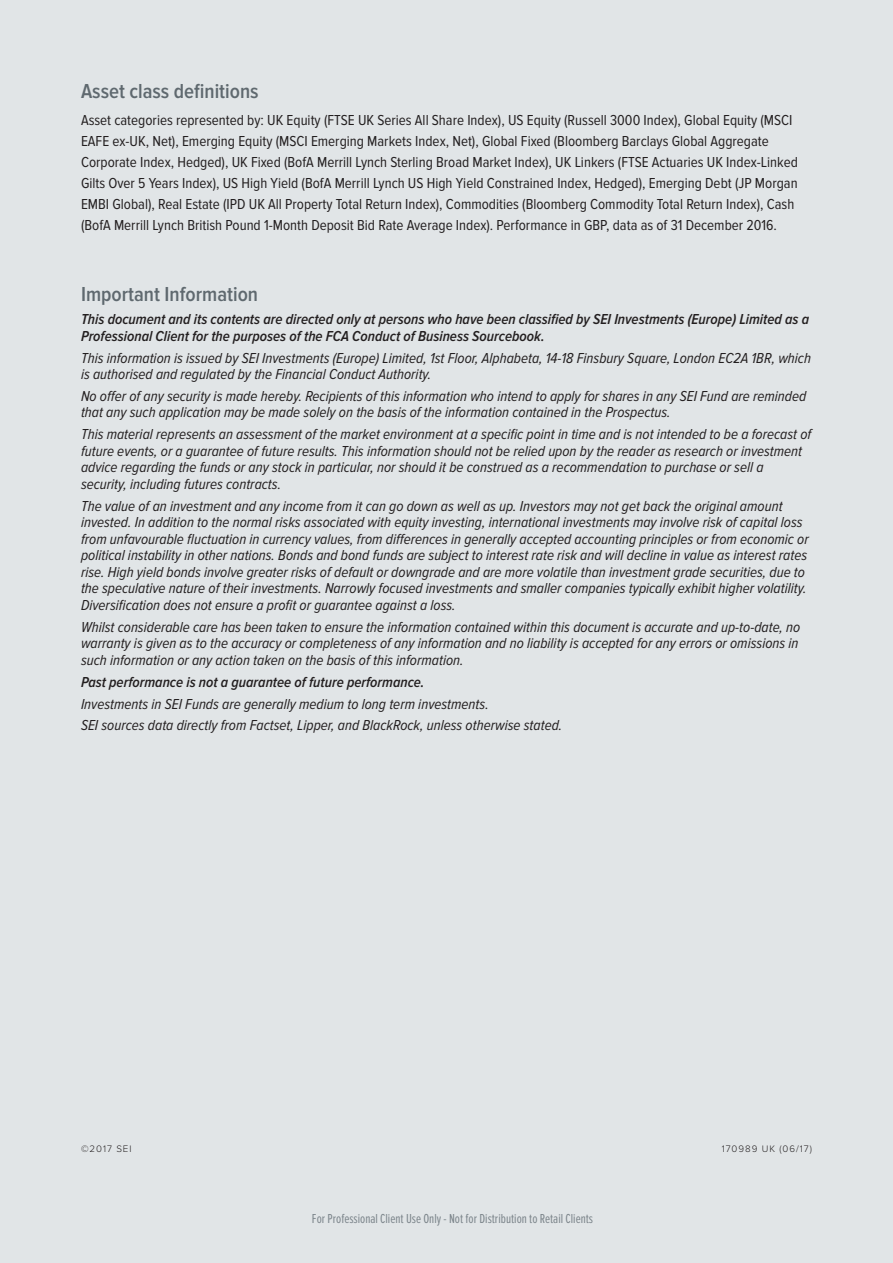
<style>
.page{position:relative;width:893px;height:1263px;background:#e1e5e7}
.page>*{position:absolute;margin:0;border:0;box-sizing:border-box;transform-origin:0 0}
.Head_disclosure{font:600 21px "Proxima Nova Cond";color:#5f696f}
.Legal_Disclaimer{font:italic 15px/16.5px "Proxima Nova Cond";color:#231f20}
.Index_descriptions{font:15px/21px "Proxima Nova Cond";color:#231f20}
.Legal_Disclaimer-2{font:italic 600 15px/16.5px "Proxima Nova Cond";color:#231f20}
.cell_data{font:13.5px "Proxima Nova Ex Cn";color:#7c858b}
.Stocking_Code{font:300 9.75px "Proxima Nova";letter-spacing:.1em;color:#231f20}
</style>
<div class="page">
<p class="Head_disclosure" style="left:81px;top:79px;width:179px">Asset class definitions</p>
<p class="Index_descriptions" style="left:81px;top:110px;width:718px">Asset categories represented by: UK Equity (FTSE UK Series All Share Index), US Equity (Russell 3000 Index), Global Equity (MSCI EAFE ex-UK, Net), Emerging Equity (MSCI Emerging Markets Index, Net), Global Fixed (Bloomberg Barclays Global Aggregate Corporate Index, Hedged), UK Fixed (BofA Merrill Lynch Sterling Broad Market Index), UK Linkers (FTSE Actuaries UK Index-Linked Gilts Over 5 Years Index), US High Yield (BofA Merrill Lynch US High Yield Constrained Index, Hedged), Emerging Debt (JP Morgan EMBI Global), Real Estate (IPD UK All Property Total Return Index), Commodities (Bloomberg Commodity Total Return Index), Cash (BofA Merrill Lynch British Pound 1-Month Deposit Bid Rate Average Index). Performance in GBP, data as of 31 December 2016.</p>
<p class="Head_disclosure" style="left:81px;top:282px;width:179px">Important Information</p>
<p class="Legal_Disclaimer-2" style="left:81px;top:311px;width:730px">This document and its contents are directed only at persons who have been classified by SEI Investments (Europe) Limited as a<br>Professional Client for the purposes of the FCA Conduct of Business Sourcebook.</p>
<p class="Legal_Disclaimer" style="left:81px;top:350px;width:731px">This information is issued by SEI Investments (Europe) Limited, 1st Floor, Alphabeta, 14-18 Finsbury Square, London EC2A 1BR, which is authorised and regulated by the Financial Conduct Authority.</p>
<p class="Legal_Disclaimer" style="left:81px;top:388px;width:727px">No offer of any security is made hereby. Recipients of this information who intend to apply for shares in any SEI Fund are reminded that any such application may be made solely on the basis of the information contained in the Prospectus.</p>
<p class="Legal_Disclaimer" style="left:81px;top:426px;width:732px">This material represents an assessment of the market environment at a specific point in time and is not intended to be a forecast of future events, or a guarantee of future results. This information should not be relied upon by the reader as research or investment advice regarding the funds or any stock in particular, nor should it be construed as a recommendation to purchase or sell a security, including futures contracts.</p>
<p class="Legal_Disclaimer" style="left:81px;top:498px;width:729px">The value of an investment and any income from it can go down as well as up. Investors may not get back the original amount invested. In addition to the normal risks associated with equity investing, international investments may involve risk of capital loss from unfavourable fluctuation in currency values, from differences in generally accepted accounting principles or from economic or political instability in other nations. Bonds and bond funds are subject to interest rate risk and will decline in value as interest rates rise. High yield bonds involve greater risks of default or downgrade and are more volatile than investment grade securities, due to the speculative nature of their investments. Narrowly focused investments and smaller companies typically exhibit higher volatility.<br>Diversification does not ensure a profit or guarantee against a loss.</p>
<p class="Legal_Disclaimer" style="left:81px;top:619px;width:721px">Whilst considerable care has been taken to ensure the information contained within this document is accurate and up-to-date, no warranty is given as to the accuracy or completeness of any information and no liability is accepted for any errors or omissions in such information or any action taken on the basis of this information.</p>
<p class="Legal_Disclaimer-2" style="left:81px;top:674px;width:345px">Past performance is not a guarantee of future performance.</p>
<p class="Legal_Disclaimer" style="left:81px;top:696px;width:409px">Investments in SEI Funds are generally medium to long term investments.</p>
<p class="Legal_Disclaimer" style="left:81px;top:717px;width:483px">SEI sources data directly from Factset, Lipper, and BlackRock, unless otherwise stated.</p>
<p class="Stocking_Code" style="left:81px;top:1144px;width:52px">©2017 SEI</p>
<p class="Stocking_Code" style="left:722px;top:1144px;width:92px">170989 UK (06/17)</p>
<p class="cell_data" style="left:312px;top:1211px;width:283px">For Professional Client Use Only - Not for Distribution to Retail Clients</p>
</div>
